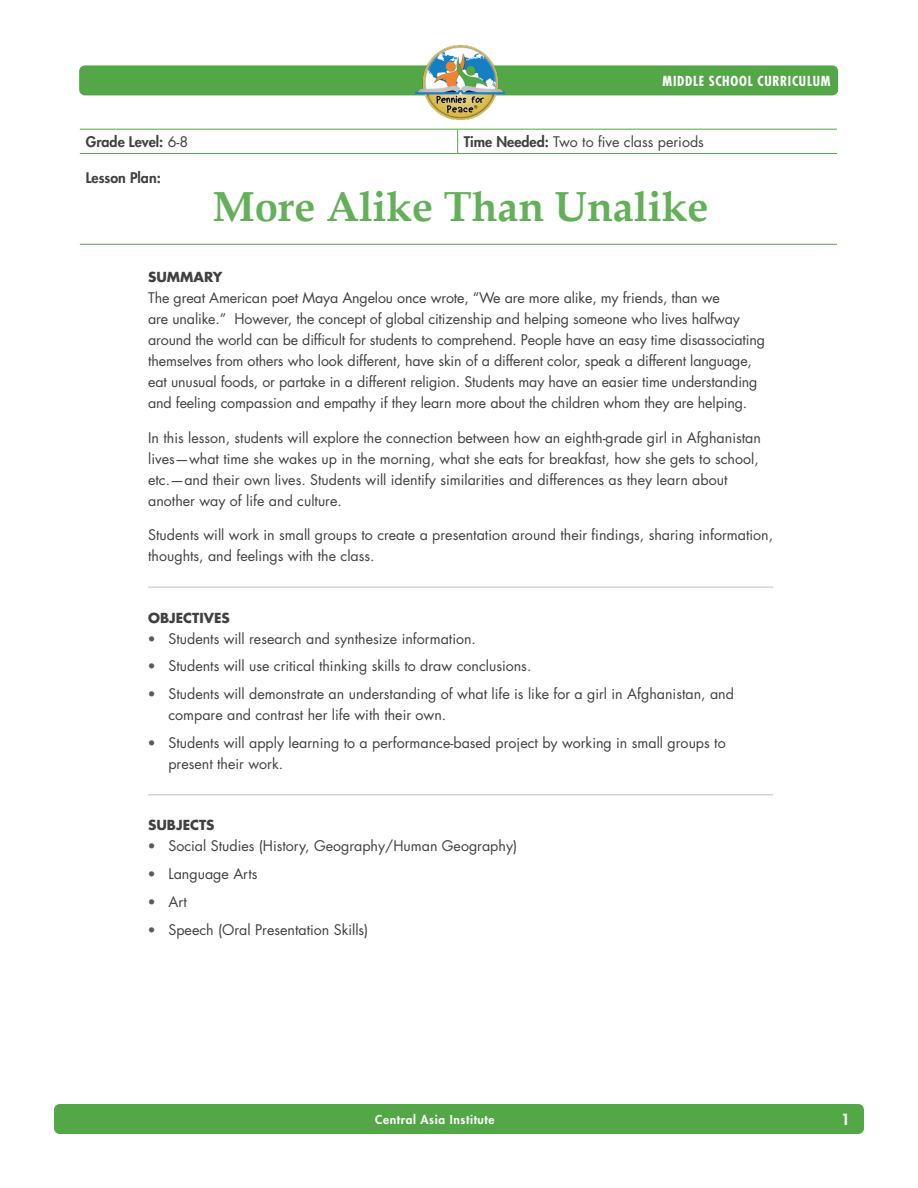
<style>
.page{position:relative;width:918px;height:1188px;background:#fff}
.page>*{position:absolute;margin:0;border:0;box-sizing:border-box;transform-origin:0 0}
.t1{font:700 42px "Book Antiqua";color:#64b05a}
.t2{font:800 15px "Futura Std";color:#fff}
.t3{font:14.25px/21px "Futura Std";color:#414042}
.t4{font:800 14.25px "Futura Std";color:#414042}
.t5{font:700 13.5px "Futura Std";color:#414042}
.t6{font:700 condensed 13.5px "Futura Std";letter-spacing:.055em;color:#fff}
.t7{font:800 12px "Futura Std";letter-spacing:.05em;color:#fff}
.s1{font-weight:400}
.s2{font-weight:800}
.s3{font-family:"Officina Serif";font-weight:700;color:#58595b}
</style>
<div class="page">
<div style="left:80px;top:66px;width:757px;height:29px;background:#53a747;border-radius:5px"></div>
<div style="left:79px;top:65px;width:759px;height:30px;border:2px solid #53a747;border-radius:5px"></div>
<div style="left:55px;top:1105px;width:808px;height:28px;background:#53a747;border-radius:5px"></div>
<div style="left:54px;top:1104px;width:810px;height:30px;border:2px solid #53a747;border-radius:5px"></div>
<img style="left:415px;top:45px;width:89px;height:75px">
<hr style="left:148px;top:587px;width:625px;height:1px;background:#bcbec0">
<hr style="left:148px;top:794px;width:625px;height:1px;background:#bcbec0">
<hr style="left:80px;top:244px;width:757px;height:1px;background:#53a747">
<hr style="left:80px;top:129px;width:378px;height:1px;background:#53a747">
<hr style="left:458px;top:129px;width:379px;height:1px;background:#53a747">
<svg style="left:457px;top:130px;width:1px;height:23px"></svg>
<hr style="left:80px;top:153px;width:378px;height:1px;background:#53a747">
<hr style="left:458px;top:153px;width:379px;height:1px;background:#53a747">
<p class="t6" style="left:663px;top:73px;width:170px">MIDDLE SCHOOL CURRICULUM</p>
<p class="t4" style="left:86px;top:133px;width:104px">Grade Level: <span class="s1">6-8</span></p>
<p class="t3" style="left:464px;top:131px;width:242px"><span class="s2">Time Needed:</span> Two to five class periods</p>
<p class="t4" style="left:86px;top:169px;width:76px">Lesson Plan:</p>
<h1 class="t1" style="left:213px;top:178px;width:497px">More Alike Than Unalike</h1>
<p class="t5" style="left:148px;top:268px;width:76px">SUMMARY</p>
<p class="t3" style="left:148px;top:287px;width:618px">The great American poet Maya Angelou once wrote, “We are more alike, my friends, than we<br>are unalike.” However, the concept of global citizenship and helping someone who lives halfway around the world can be difficult for students to comprehend. People have an easy time disassociating themselves from others who look different, have skin of a different color, speak a different language, eat unusual foods, or partake in a different religion. Students may have an easier time understanding and feeling compassion and empathy if they learn more about the children whom they are helping.</p>
<p class="t3" style="left:148px;top:427px;width:614px">In this lesson, students will explore the connection between how an eighth-grade girl in Afghanistan lives—what time she wakes up in the morning, what she eats for breakfast, how she gets to school, etc.—and their own lives. Students will identify similarities and differences as they learn about another way of life and culture.</p>
<p class="t3" style="left:148px;top:525px;width:626px">Students will work in small groups to create a presentation around their findings, sharing information, thoughts, and feelings with the class.</p>
<p class="t5" style="left:148px;top:609px;width:83px">OBJECTIVES</p>
<p class="t3" style="left:148px;top:628px;width:329px"><span class="s3">•</span> Students will research and synthesize information.</p>
<p class="t3" style="left:148px;top:656px;width:385px"><span class="s3">•</span> Students will use critical thinking skills to draw conclusions.</p>
<p class="t3" style="left:168px;top:683px;width:567px;text-indent:-20px"><span class="s3">•</span> Students will demonstrate an understanding of what life is like for a girl in Afghanistan, and compare and contrast her life with their own.</p>
<p class="t3" style="left:168px;top:732px;width:559px;text-indent:-20px"><span class="s3">•</span> Students will apply learning to a performance-based project by working in small groups to present their work.</p>
<p class="t5" style="left:148px;top:816px;width:68px">SUBJECTS</p>
<p class="t3" style="left:148px;top:836px;width:371px"><span class="s3">•</span> Social Studies (History, Geography/Human Geography)</p>
<p class="t3" style="left:148px;top:863px;width:111px"><span class="s3">•</span> Language Arts</p>
<p class="t3" style="left:148px;top:891px;width:40px"><span class="s3">•</span> Art</p>
<p class="t3" style="left:148px;top:919px;width:222px"><span class="s3">•</span> Speech (Oral Presentation Skills)</p>
<p class="t7" style="left:375px;top:1112px;width:121px">Central Asia Institute</p>
<p class="t2" style="left:841px;top:1110px;width:10px">1</p>
</div>
